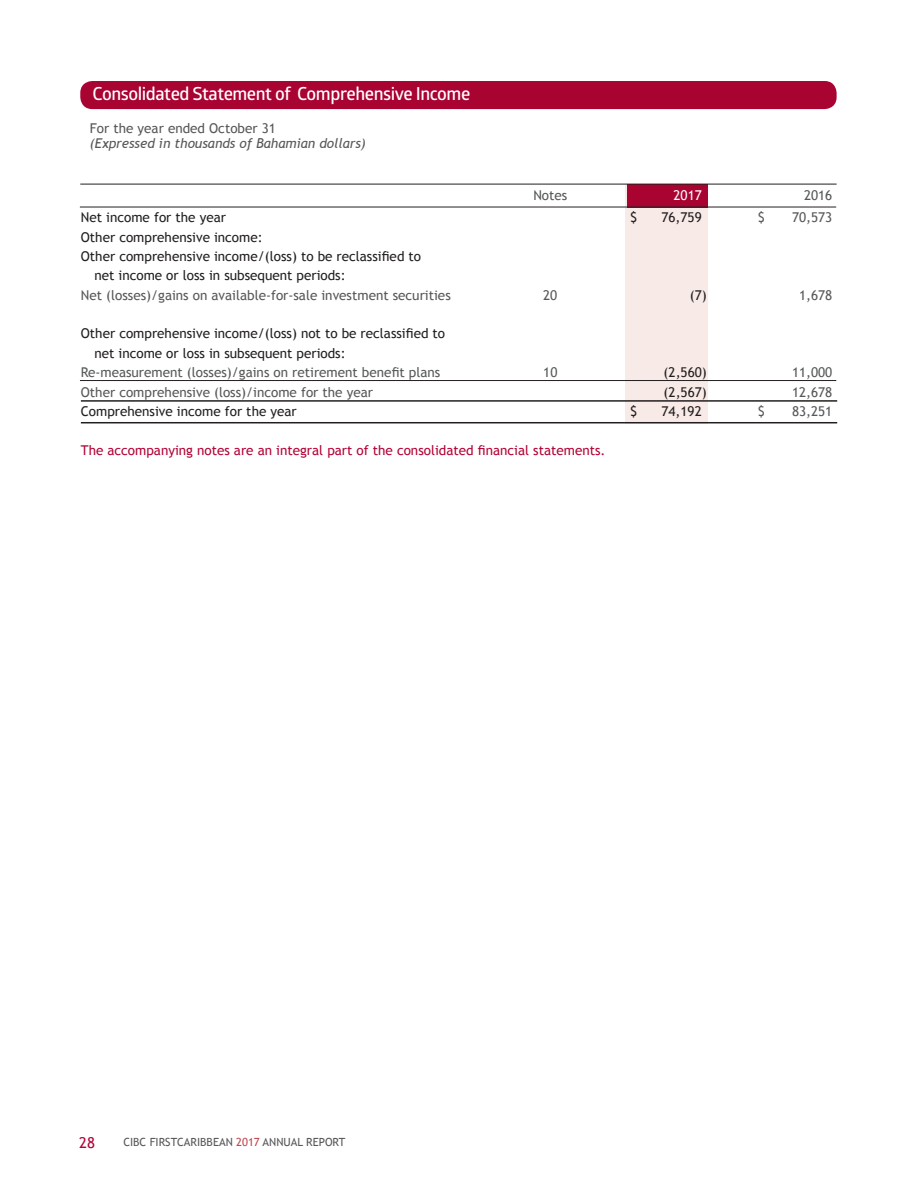
<style>
.page{position:relative;width:918px;height:1188px;background:#fff}
.page>*{position:absolute;margin:0;border:0;box-sizing:border-box;transform-origin:0 0}
.t1{font:18px "Glober Bold Free";letter-spacing:-.025em;color:#fff}
.t2{font:15px "Trebuchet MS";color:#b30437}
.t3{font:13.5px/19.4px "Trebuchet MS";color:#231f20}
.t4{font:13.5px "Trebuchet MS";color:#57585a}
.t5{font:13.5px "Trebuchet MS";color:#b30437}
.t6{font:italic 13.5px "Trebuchet MS";color:#57585a}
.t7{font:13.5px "Trebuchet MS";color:#fff}
.t8{font:11.25px "Trebuchet MS";color:#57585a}
.s1{color:#c04651}
</style>
<div class="page">
<div style="left:626px;top:184px;width:82px;height:239px;background:#f8eae7"></div>
<div style="left:627px;top:184px;width:81px;height:23px;background:#a90332"></div>
<hr style="left:80px;top:184px;width:757px;height:1px;background:#231f20">
<hr style="left:80px;top:207px;width:756px;height:1px;background:#231f20">
<hr style="left:80px;top:380px;width:756px;height:1px;background:#231f20">
<hr style="left:81px;top:400px;width:756px;height:2px;background:#231f20">
<hr style="left:81px;top:422px;width:756px;height:1px;background:#231f20">
<div style="left:80px;top:81px;width:757px;height:28px;background:#a90332;border-radius:12px"></div>
<h1 class="t1" style="left:93px;top:87px;width:379px">Consolidated Statement of Comprehensive Income</h1>
<p class="t4" style="left:90px;top:121px;width:188px">For the year ended October 31</p>
<p class="t6" style="left:90px;top:136px;width:278px">(Expressed in thousands of Bahamian dollars)</p>
<p class="t4" style="left:533px;top:187px;width:36px">Notes</p>
<p class="t7" style="left:674px;top:187px;width:30px">2017</p>
<p class="t4" style="left:804px;top:187px;width:30px">2016</p>
<p class="t3" style="left:81px;top:208px;width:147px">Net income for the year</p>
<p class="t3" style="left:630px;top:208px;width:9px">$</p>
<p class="t3" style="left:661px;top:208px;width:42px">76,759</p>
<p class="t4" style="left:758px;top:210px;width:9px">$</p>
<p class="t4" style="left:792px;top:210px;width:42px">70,573</p>
<p class="t3" style="left:81px;top:227px;width:183px">Other comprehensive income:</p>
<p class="t3" style="left:81px;top:246px;width:342px">Other comprehensive income/(loss) to be reclassified to</p>
<p class="t3" style="left:94px;top:266px;width:253px">net income or loss in subsequent periods:</p>
<p class="t4" style="left:81px;top:287px;width:371px">Net (losses)/gains on available-for-sale investment securities</p>
<p class="t4" style="left:543px;top:287px;width:16px">20</p>
<p class="t3" style="left:690px;top:285px;width:18px">(7)</p>
<p class="t4" style="left:799px;top:287px;width:35px">1,678</p>
<p class="t3" style="left:94px;top:324px;width:352px;text-indent:-13px">Other comprehensive income/(loss) not to be reclassified to net income or loss in subsequent periods:</p>
<p class="t4" style="left:81px;top:365px;width:361px">Re-measurement (losses)/gains on retirement benefit plans</p>
<p class="t4" style="left:543px;top:365px;width:16px">10</p>
<p class="t3" style="left:664px;top:363px;width:45px">(2,560)</p>
<p class="t4" style="left:792px;top:365px;width:42px">11,000</p>
<p class="t4" style="left:81px;top:384px;width:294px">Other comprehensive (loss)/income for the year</p>
<p class="t3" style="left:664px;top:382px;width:45px">(2,567)</p>
<p class="t4" style="left:792px;top:384px;width:42px">12,678</p>
<p class="t3" style="left:81px;top:402px;width:217px">Comprehensive income for the year</p>
<p class="t3" style="left:630px;top:402px;width:9px">$</p>
<p class="t3" style="left:661px;top:402px;width:42px">74,192</p>
<p class="t4" style="left:758px;top:404px;width:9px">$</p>
<p class="t4" style="left:792px;top:404px;width:42px">83,251</p>
<p class="t5" style="left:81px;top:442px;width:526px">The accompanying notes are an integral part of the consolidated financial statements.</p>
<p class="t2" style="left:79px;top:1133px;width:17px">28</p>
<p class="t8" style="left:123px;top:1135px;width:223px">CIBC FIRSTCARIBBEAN <span class="s1">2017</span> ANNUAL REPORT</p>
</div>
